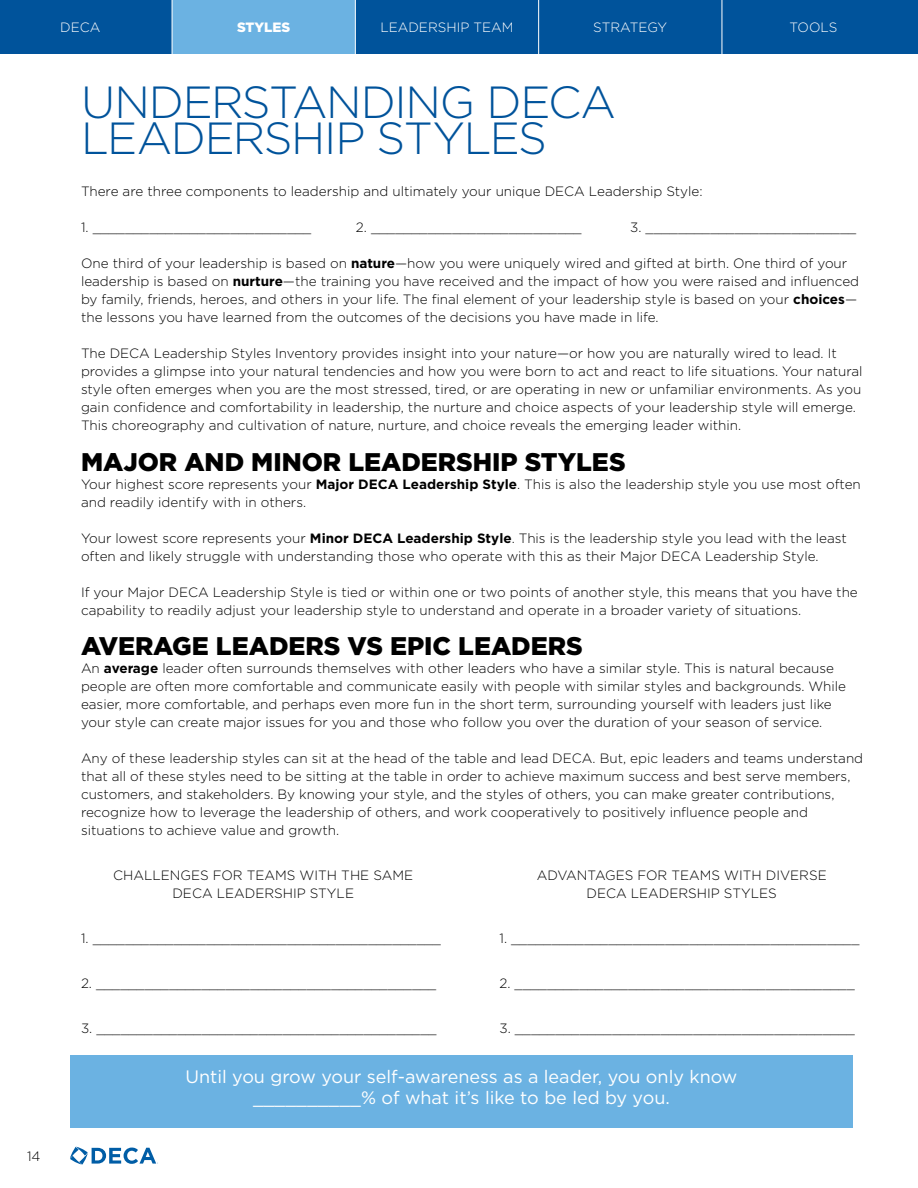
<style>
.page{position:relative;width:918px;height:1188px;background:#fff}
.page>*{position:absolute;margin:0;border:0;box-sizing:border-box;transform-origin:0 0}
.t1{font:300 45px/36px "Gotham";letter-spacing:-.03em;color:#00539b}
.t2{font:900 25.5px "Gotham";color:#000}
.t3{font:18px/21.6px "Gotham";color:#fff;text-align:center}
.t4{font:300 13.5px/18px "Gotham";color:#000}
.t5{font:300 13.5px "Gotham";color:#fff}
.t6{font:900 13.5px "Gotham";color:#fff}
.s1{font-weight:700}
</style>
<div class="page">
<svg style="left:70px;top:1147px;width:88px;height:18px"></svg>
<div style="left:0;top:0;width:172px;height:54px;background:#00539b"></div>
<div style="left:172px;top:0;width:183px;height:54px;background:#6bb2e2"></div>
<div style="left:356px;top:0;width:549px;height:54px;background:#00539b"></div>
<hr style="left:722px;top:0;width:1px;height:54px;background:#fff">
<hr style="left:172px;top:0;width:1px;height:54px;background:#fff">
<hr style="left:538px;top:0;width:1px;height:54px;background:#fff">
<div style="left:70px;top:1055px;width:783px;height:73px;background:#6bb2e2"></div>
<p class="t4" style="left:27px;top:1147px;width:15px">14</p>
<p class="t5" style="left:60px;top:19px;width:42px">DECA</p>
<p class="t6" style="left:237px;top:18px;width:55px">STYLES</p>
<p class="t5" style="left:380px;top:19px;width:135px">LEADERSHIP TEAM</p>
<p class="t5" style="left:593px;top:19px;width:76px">STRATEGY</p>
<p class="t5" style="left:790px;top:19px;width:49px">TOOLS</p>
<h1 class="t1" style="left:81px;top:83px;width:536px">UNDERSTANDING DECA<br>LEADERSHIP STYLES</h1>
<p class="t4" style="left:81px;top:182px;width:623px">There are three components to leadership and ultimately your unique DECA Leadership Style:</p>
<p class="t4" style="left:81px;top:218px;width:232px">1. ___________________________</p>
<p class="t4" style="left:356px;top:218px;width:227px">2. __________________________</p>
<p class="t4" style="left:630px;top:218px;width:227px">3. __________________________</p>
<p class="t4" style="left:81px;top:254px;width:780px">One third of your leadership is based on <span class="s1">nature</span>—how you were uniquely wired and gifted at birth. One third of your leadership is based on <span class="s1">nurture</span>—the training you have received and the impact of how you were raised and influenced by family, friends, heroes, and others in your life. The final element of your leadership style is based on your <span class="s1">choices</span>— the lessons you have learned from the outcomes of the decisions you have made in life.</p>
<p class="t4" style="left:81px;top:344px;width:783px">The DECA Leadership Styles Inventory provides insight into your nature—or how you are naturally wired to lead. It provides a glimpse into your natural tendencies and how you were born to act and react to life situations. Your natural style often emerges when you are the most stressed, tired, or are operating in new or unfamiliar environments. As you gain confidence and comfortability in leadership, the nurture and choice aspects of your leadership style will emerge.<br>This choreography and cultivation of nature, nurture, and choice reveals the emerging leader within.</p>
<h2 class="t2" style="left:81px;top:444px;width:546px">MAJOR AND MINOR LEADERSHIP STYLES</h2>
<p class="t4" style="left:81px;top:474px;width:781px">Your highest score represents your <span class="s1">Major DECA Leadership Style</span>. This is also the leadership style you use most often and readily identify with in others.</p>
<p class="t4" style="left:81px;top:528px;width:767px">Your lowest score represents your <span class="s1">Minor DECA Leadership Style</span>. This is the leadership style you lead with the least often and likely struggle with understanding those who operate with this as their Major DECA Leadership Style.</p>
<p class="t4" style="left:81px;top:582px;width:778px">If your Major DECA Leadership Style is tied or within one or two points of another style, this means that you have the capability to readily adjust your leadership style to understand and operate in a broader variety of situations.</p>
<h2 class="t2" style="left:81px;top:628px;width:503px">AVERAGE LEADERS VS EPIC LEADERS</h2>
<p class="t4" style="left:81px;top:659px;width:767px">An <span class="s1">average</span> leader often surrounds themselves with other leaders who have a similar style. This is natural because people are often more comfortable and communicate easily with people with similar styles and backgrounds. While easier, more comfortable, and perhaps even more fun in the short term, surrounding yourself with leaders just like your style can create major issues for you and those who follow you over the duration of your season of service.</p>
<p class="t4" style="left:81px;top:749px;width:784px">Any of these leadership styles can sit at the head of the table and lead DECA. But, epic leaders and teams understand that all of these styles need to be sitting at the table in order to achieve maximum success and best serve members, customers, and stakeholders. By knowing your style, and the styles of others, you can make greater contributions, recognize how to leverage the leadership of others, and work cooperatively to positively influence people and situations to achieve value and growth.</p>
<p class="t4" style="left:113px;top:866px;width:301px;text-align:center">CHALLENGES FOR TEAMS WITH THE SAME<br>DECA LEADERSHIP STYLE</p>
<p class="t4" style="left:81px;top:929px;width:361px">1. ___________________________________________</p>
<p class="t4" style="left:81px;top:974px;width:357px">2. __________________________________________</p>
<p class="t4" style="left:81px;top:1019px;width:357px">3. __________________________________________</p>
<p class="t4" style="left:537px;top:866px;width:291px;text-align:center">ADVANTAGES FOR TEAMS WITH DIVERSE<br>DECA LEADERSHIP STYLES</p>
<p class="t4" style="left:500px;top:929px;width:361px">1. ___________________________________________</p>
<p class="t4" style="left:500px;top:974px;width:357px">2. __________________________________________</p>
<p class="t4" style="left:500px;top:1019px;width:357px">3. __________________________________________</p>
<h3 class="t3" style="left:185px;top:1065px;width:554px">Until you grow your self-awareness as a leader, you only know __________% of what it’s like to be led by you.</h3>
</div>
